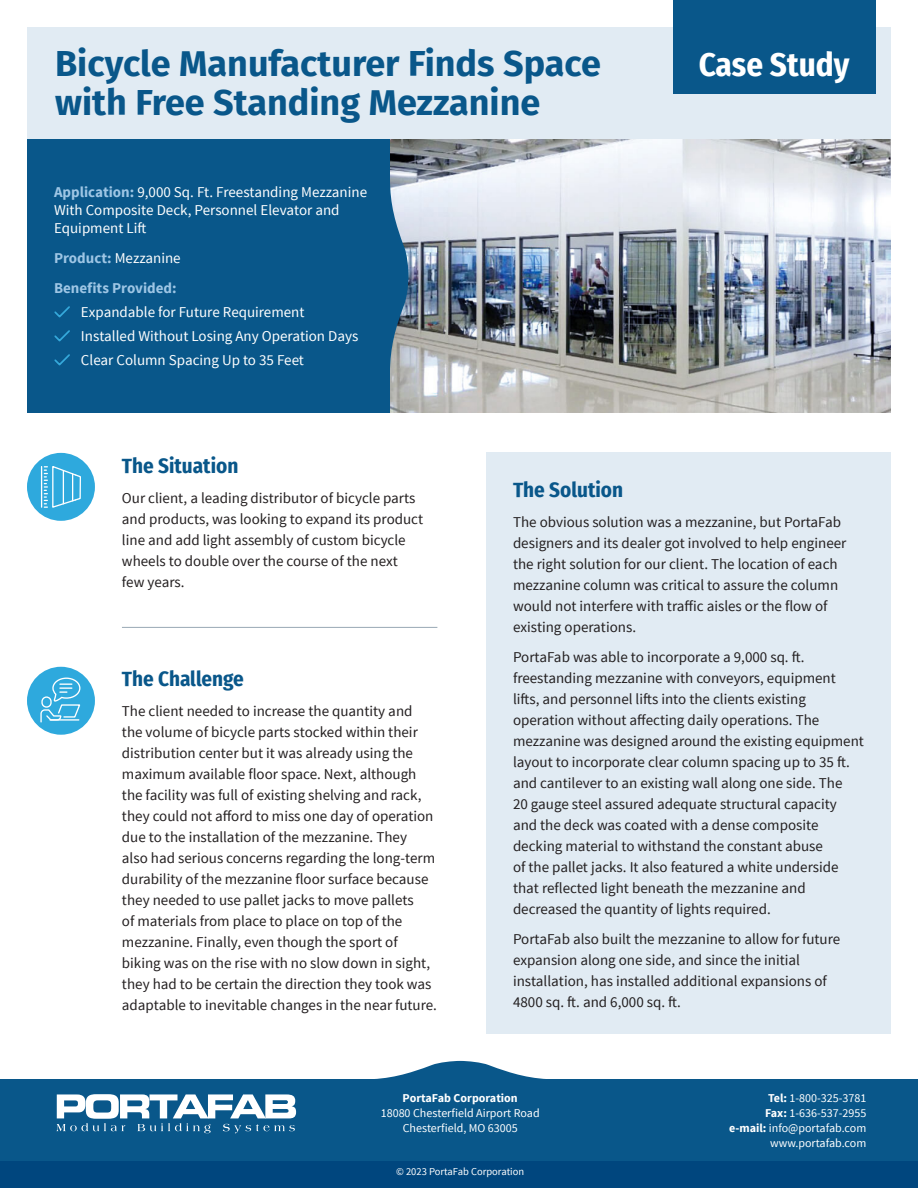
<style>
.page{position:relative;width:918px;height:1188px;background:#fff}
.page>*{position:absolute;margin:0;border:0;box-sizing:border-box;transform-origin:0 0}
.t1{font:700 36px/39px "Fira Sans";color:#09578a}
.t2{font:700 33px "Fira Sans Condensed";color:#fff}
.t3{font:700 21px "Fira Sans Condensed";color:#09578a}
.t4{font:15px/21px "Source Sans Pro";color:#231f20}
.t5{font:15px/18px "Source Sans Pro";color:#fff}
.t6{font:700 15px "Source Sans Pro";color:#9ec6e5}
.t7{font:12px/15px "Source Sans Pro";color:#fff;text-align:center}
.t8{font:700 12px "Source Sans Pro";color:#fff}
.t9{font:10.5px "Source Sans Pro";color:#fff}
.s1{font-weight:700;color:#9ec6e5}
.s2{font-weight:700}
</style>
<div class="page">
<div style="left:0;top:1079px;width:918px;height:109px;background:#09578a"></div>
<svg style="left:375px;top:1061px;width:170px;height:18px"></svg>
<div style="left:27px;top:27px;width:864px;height:112px;background:#e1ebf3"></div>
<div style="left:673px;top:0;width:202px;height:94px;background:#09578a"></div>
<svg style="left:56px;top:1094px;width:240px;height:39px"></svg>
<div style="left:0;top:1161px;width:918px;height:27px;background:#00467e"></div>
<img style="left:390px;top:139px;width:501px;height:273px">
<div style="left:486px;top:453px;width:405px;height:581px;background:#e1ebf3"></div>
<div style="left:27px;top:139px;width:363px;height:273px;background:#09578a"></div>
<div style="left:27px;top:667px;width:68px;height:68px;background:#2ea9dd;border-radius:50%"></div>
<svg style="left:40px;top:677px;width:41px;height:46px"></svg>
<hr style="left:122px;top:627px;width:315px;height:1px;background:#98a8b4">
<div style="left:27px;top:453px;width:68px;height:68px;background:#2ea9dd;border-radius:50%"></div>
<hr style="left:41px;top:467px;width:1px;height:40px;background:#fff">
<svg style="left:44px;top:466px;width:37px;height:42px"></svg>
<svg style="left:390px;top:148px;width:18px;height:255px"></svg>
<svg style="left:54px;top:306px;width:16px;height:11px"></svg>
<svg style="left:54px;top:330px;width:16px;height:11px"></svg>
<svg style="left:54px;top:354px;width:16px;height:11px"></svg>
<p class="t1" style="left:55px;top:42px;width:547px">Bicycle Manufacturer Finds Space with Free Standing Mezzanine</p>
<p class="t5" style="left:54px;top:184px;width:315px"><span class="s1">Application:</span> 9,000 Sq. Ft. Freestanding Mezzanine<br>With Composite Deck, Personnel Elevator and<br>Equipment Lift</p>
<p class="t5" style="left:54px;top:250px;width:128px"><span class="s1">Product:</span> Mezzanine</p>
<p class="t6" style="left:54px;top:279px;width:124px">Benefits Provided:</p>
<p class="t5" style="left:81px;top:304px;width:225px">Expandable for Future Requirement</p>
<p class="t5" style="left:81px;top:328px;width:279px">Installed Without Losing Any Operation Days</p>
<p class="t5" style="left:81px;top:352px;width:225px">Clear Column Spacing Up to 35 Feet</p>
<h2 class="t2" style="left:699px;top:37px;width:152px">Case Study</h2>
<p class="t3" style="left:122px;top:448px;width:118px">The Situation</p>
<p class="t4" style="left:122px;top:487px;width:303px">Our client, a leading distributor of bicycle parts and products, was looking to expand its product line and add light assembly of custom bicycle wheels to double over the course of the next few years.</p>
<p class="t3" style="left:122px;top:662px;width:123px">The Challenge</p>
<p class="t4" style="left:122px;top:701px;width:317px">The client needed to increase the quantity and<br>the volume of bicycle parts stocked within their distribution center but it was already using the maximum available floor space. Next, although the facility was full of existing shelving and rack, they could not afford to miss one day of operation due to the installation of the mezzanine. They<br>also had serious concerns regarding the long-term durability of the mezzanine floor surface because they needed to use pallet jacks to move pallets<br>of materials from place to place on top of the mezzanine. Finally, even though the sport of biking was on the rise with no slow down in sight, they had to be certain the direction they took was adaptable to inevitable changes in the near future.</p>
<p class="t3" style="left:513px;top:472px;width:112px">The Solution</p>
<p class="t4" style="left:513px;top:512px;width:335px">The obvious solution was a mezzanine, but PortaFab designers and its dealer got involved to help engineer the right solution for our client. The location of each mezzanine column was critical to assure the column would not interfere with traffic aisles or the flow of existing operations.</p>
<p class="t4" style="left:513px;top:647px;width:353px">PortaFab was able to incorporate a 9,000 sq. ft. freestanding mezzanine with conveyors, equipment lifts, and personnel lifts into the clients existing operation without affecting daily operations. The mezzanine was designed around the existing equipment layout to incorporate clear column spacing up to 35 ft. and cantilever to an existing wall along one side. The<br>20 gauge steel assured adequate structural capacity and the deck was coated with a dense composite decking material to withstand the constant abuse<br>of the pallet jacks. It also featured a white underside that reflected light beneath the mezzanine and decreased the quantity of lights required.</p>
<p class="t4" style="left:513px;top:929px;width:329px">PortaFab also built the mezzanine to allow for future expansion along one side, and since the initial installation, has installed additional expansions of 4800 sq. ft. and 6,000 sq. ft.</p>
<p class="t8" style="left:403px;top:1090px;width:117px">PortaFab Corporation</p>
<p class="t7" style="left:381px;top:1106px;width:160px">18080 Chesterfield Airport Road<br>Chesterfield, MO 63005</p>
<p class="t9" style="left:396px;top:1165px;width:130px">© 2023 PortaFab Corporation</p>
<p class="t7" style="left:729px;top:1091px;width:139px;text-align:right"><span class="s2">Tel:</span> 1-800-325-3781<br><span class="s2">Fax:</span> 1-636-537-2955 <span class="s2">e-mail:</span> info@portafab.com www.portafab.com</p>
</div>
